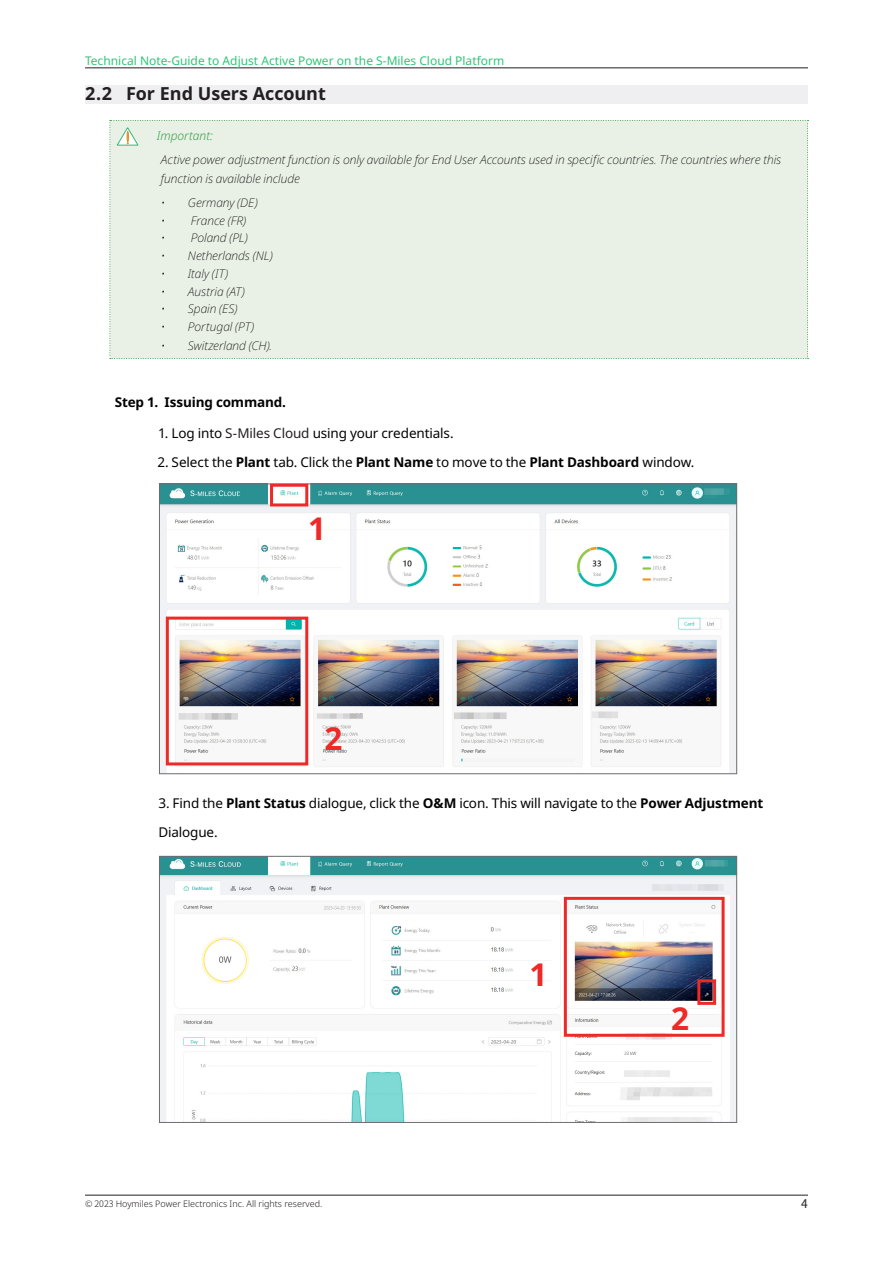
<style>
.page{position:relative;width:893px;height:1263px;background:#fff}
.page>*{position:absolute;margin:0;border:0;box-sizing:border-box;transform-origin:0 0}
.t1{font:700 31.5px "Noto Sans";color:#ee2928}
.t2{font:700 18px "Noto Sans";letter-spacing:-.005em;color:#231f20}
.Body{font:13.5px "Noto Sans";letter-spacing:-.01em;color:#030303}
.Body-2{font:700 13.5px "Noto Sans";letter-spacing:-.01em;color:#030303}
.Body-3{font:italic 200 12px/19.5px "Noto Sans";letter-spacing:-.005em;color:#030303}
.t3{font:12px "Noto Sans";color:#31c477}
.Body-4{font:italic 300 12px "Noto Sans";letter-spacing:-.005em;color:#389f49}
.t4{font:12px "Source Han Sans CN";color:#231f20}
.t5{font:300 9px "Noto Sans";color:#231f20}
.s1{color:#231f20}
.s2{font-weight:700}
.s3{font-family:"Source Han Sans CN"}
</style>
<div class="page">
<hr style="left:85px;top:1195px;width:723px;height:1px;background:#231f20">
<hr style="left:85px;top:68px;width:723px;height:1px;background:#231f20">
<div style="left:85px;top:85px;width:723px;height:18px;background:#efeef1"></div>
<img style="left:161px;top:486px;width:574px;height:286px">
<div style="left:159px;top:484px;width:578px;height:290px;border:1px solid #6c6d70"></div>
<div style="left:270px;top:484px;width:38px;height:22px;border:3px solid #ee2928"></div>
<img style="left:161px;top:858px;width:574px;height:263px">
<div style="left:159px;top:856px;width:578px;height:267px;border:1px solid #6c6d70"></div>
<div style="left:564px;top:897px;width:161px;height:140px;border:3px solid #ee2928"></div>
<div style="left:697px;top:979px;width:19px;height:26px;border:3px solid #ee2928"></div>
<div style="left:166px;top:617px;width:142px;height:148px;border:3px solid #ee2928"></div>
<div style="left:109px;top:120px;width:699px;height:239px;background:#e9f1e6"></div>
<p class="t3" style="left:85px;top:52px;width:421px">Technical Note-Guide to Adjust Active Power on the S-Miles Cloud Platform</p>
<h2 class="t2" style="left:85px;top:81px;width:242px">2.2 For End Users Account</h2>
<p class="Body-4" style="left:157px;top:127px;width:58px">Important:</p>
<p class="Body-3" style="left:161px;top:150px;width:622px">Active power adjustment function is only available for End User Accounts used in specific countries. The countries where this function is available include</p>
<p class="Body-3" style="left:161px;top:193px;width:98px">• Germany (DE)</p>
<p class="Body-3" style="left:161px;top:211px;width:87px">• France (FR)</p>
<p class="Body-3" style="left:161px;top:229px;width:88px">• Poland (PL)</p>
<p class="Body-3" style="left:161px;top:246px;width:113px">• Netherlands (NL)</p>
<p class="Body-3" style="left:161px;top:264px;width:69px">• Italy (IT)</p>
<p class="Body-3" style="left:161px;top:282px;width:85px">• Austria (AT)</p>
<p class="Body-3" style="left:161px;top:300px;width:78px">• Spain (ES)</p>
<p class="Body-3" style="left:161px;top:317px;width:95px">• Portugal (PT)</p>
<p class="Body-3" style="left:161px;top:337px;width:113px">• Switzerland (CH).</p>
<p class="Body-2" style="left:115px;top:393px;width:173px">Step 1. Issuing command.</p>
<p class="Body" style="left:158px;top:423px;width:297px">1. Log into <span class="s1">S-Miles Cloud</span> using your credentials.</p>
<p class="Body" style="left:157px;top:452px;width:539px">2. Select the <span class="s2">Plant</span> tab. Click the <span class="s2">Plant Name</span> to move to the <span class="s2">Plant Dashboard</span> window.</p>
<p class="t1" style="left:308px;top:507px;width:20px">1</p>
<p class="t1" style="left:325px;top:717px;width:20px">2</p>
<p class="Body" style="left:158px;top:793px;width:606px">3. Find the <span class="s2">Plant Status</span> dialogue, click the <span class="s2">O&amp;M</span> icon. This will navigate to the <span class="s2">Power Adjustment</span></p>
<p class="Body" style="left:158px;top:823px;width:61px">Dialogue.</p>
<p class="t1" style="left:529px;top:953px;width:20px">1</p>
<p class="t1" style="left:671px;top:996px;width:20px">2</p>
<p class="t5" style="left:85px;top:1197px;width:239px"><span class="s3">© 2023</span> Hoymiles Power Electronics Inc. All rights reserved.</p>
<p class="t4" style="left:801px;top:1197px;width:8px">4</p>
</div>
